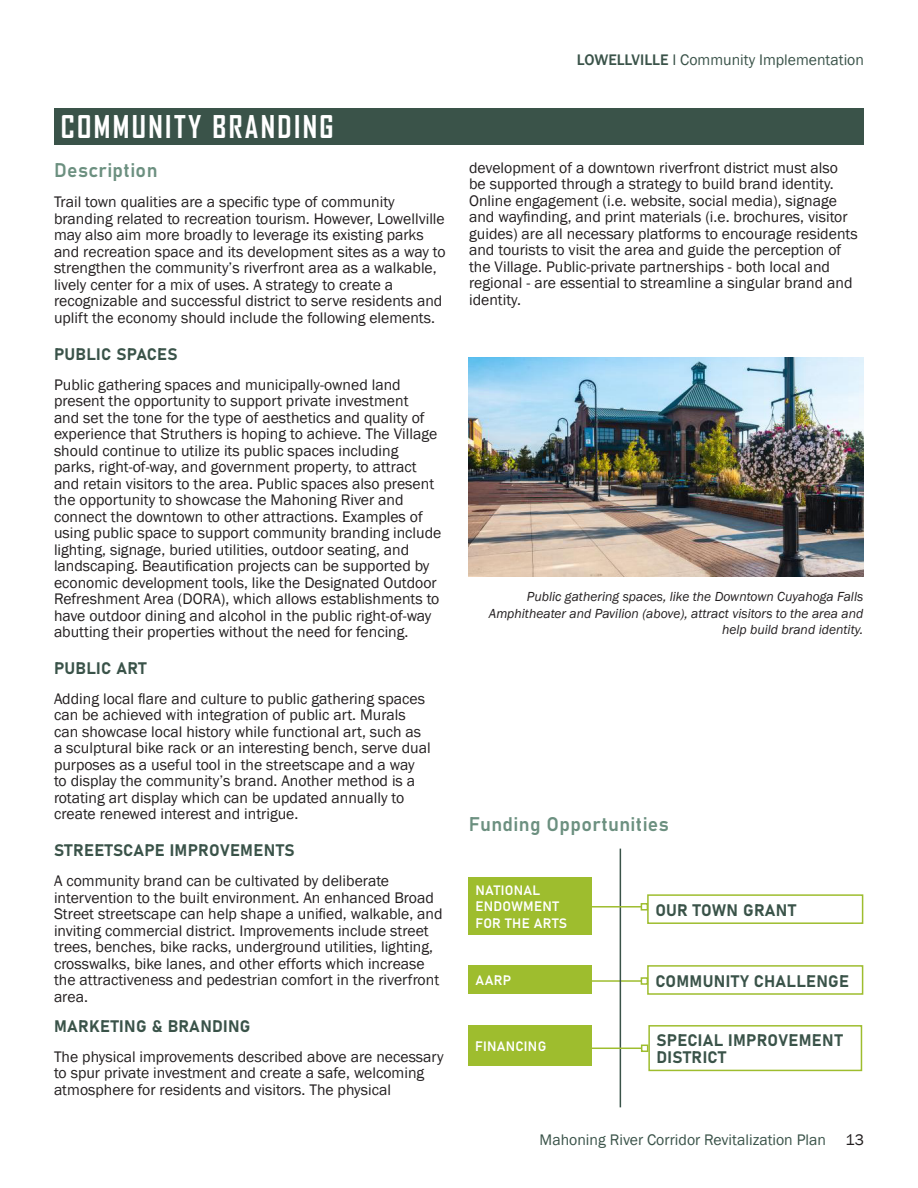
<style>
.page{position:relative;width:918px;height:1188px;background:#fff}
.page>*{position:absolute;margin:0;border:0;box-sizing:border-box;transform-origin:0 0}
.Heading{font:700 30px "Agency FB";letter-spacing:.08em;color:#fff}
.Subheading{font:19.5px "Bahnschrift";letter-spacing:.02em;color:#6c9080}
.Body_Text{font:19.5px "Bahnschrift";letter-spacing:.02em;color:#6c9080}
.Heading3{font:16.5px/16.5px "Bahnschrift";letter-spacing:.02em;color:#3a5349}
.Body_Text-2{font:15.75px/16.5px "Franklin Gothic";color:#231f20}
.Heading3-2{font:15.75px/16.5px "Franklin Gothic";color:#231f20}
.Body_Text-3{font:15.75px "Franklin Gothic";color:#3a5349}
.Captions{font:italic 13.5px/16.5px "Franklin Gothic";color:#231f20;text-align:right}
.Map_Label{font:13.5px/16.5px "Bahnschrift";letter-spacing:.02em;color:#fff}
.s1{font-weight:500}
.s2{color:#231f20}
</style>
<div class="page">
<img style="left:468px;top:357px;width:395px;height:219px">
<div style="left:54px;top:108px;width:809px;height:36px;background:#3a5349"></div>
<hr style="left:581px;top:980px;width:60px;height:2px;background:#9ebd2e">
<div style="left:641px;top:977px;width:7px;height:8px;border:2px solid #9ebd2e"></div>
<div style="left:469px;top:965px;width:123px;height:29px;background:#9ebd2e"></div>
<div style="left:647px;top:965px;width:216px;height:30px;border:2px solid #9ebd2e"></div>
<hr style="left:620px;top:849px;width:1px;height:258px;background:#3a5349">
<hr style="left:581px;top:906px;width:60px;height:2px;background:#9ebd2e">
<div style="left:641px;top:903px;width:7px;height:8px;border:2px solid #9ebd2e"></div>
<div style="left:469px;top:877px;width:123px;height:58px;background:#9ebd2e"></div>
<div style="left:647px;top:894px;width:216px;height:30px;border:2px solid #9ebd2e"></div>
<hr style="left:581px;top:1048px;width:61px;height:1px;background:#9ebd2e">
<div style="left:641px;top:1045px;width:7px;height:7px;border:2px solid #9ebd2e"></div>
<div style="left:468px;top:1025px;width:124px;height:41px;background:#9ebd2e"></div>
<div style="left:648px;top:1025px;width:214px;height:46px;border:2px solid #9ebd2e"></div>
<p class="Heading" style="left:61px;top:108px;width:274px">COMMUNITY BRANDING</p>
<p class="Body_Text" style="left:54px;top:156px;width:105px">Description</p>
<p class="Body_Text-2" style="left:54px;top:194px;width:393px">Trail town qualities are a specific type of community branding related to recreation tourism. However, Lowellville may also aim more broadly to leverage its existing parks and recreation space and its development sites as a way to strengthen the community’s riverfront area as a walkable, lively center for a mix of uses. A strategy to create a recognizable and successful district to serve residents and uplift the economy should include the following elements.</p>
<p class="Heading3" style="left:54px;top:345px;width:125px">PUBLIC SPACES</p>
<p class="Body_Text-2" style="left:54px;top:377px;width:389px">Public gathering spaces and municipally-owned land present the opportunity to support private investment<br>and set the tone for the type of aesthetics and quality of experience that Struthers is hoping to achieve. The Village should continue to utilize its public spaces including parks, right-of-way, and government property, to attract and retain visitors to the area. Public spaces also present the opportunity to showcase the Mahoning River and connect the downtown to other attractions. Examples of using public space to support community branding include lighting, signage, buried utilities, outdoor seating, and landscaping. Beautification projects can be supported by economic development tools, like the Designated Outdoor Refreshment Area (DORA), which allows establishments to have outdoor dining and alcohol in the public right-of-way abutting their properties without the need for fencing.</p>
<p class="Heading3" style="left:54px;top:659px;width:94px">PUBLIC ART</p>
<p class="Body_Text-2" style="left:54px;top:691px;width:378px">Adding local flare and culture to public gathering spaces can be achieved with integration of public art. Murals can showcase local history while functional art, such as a sculptural bike rack or an interesting bench, serve dual purposes as a useful tool in the streetscape and a way to display the community’s brand. Another method is a rotating art display which can be updated annually to create renewed interest and intrigue.</p>
<p class="Heading3" style="left:54px;top:841px;width:242px">STREETSCAPE IMPROVEMENTS</p>
<p class="Heading3-2" style="left:54px;top:873px;width:390px">A community brand can be cultivated by deliberate intervention to the built environment. An enhanced Broad Street streetscape can help shape a unified, walkable, and inviting commercial district. Improvements include street trees, benches, bike racks, underground utilities, lighting, crosswalks, bike lanes, and other efforts which increase the attractiveness and pedestrian comfort in the riverfront area.</p>
<p class="Heading3" style="left:54px;top:1017px;width:198px">MARKETING &amp; BRANDING</p>
<p class="Body_Text-2" style="left:54px;top:1049px;width:391px">The physical improvements described above are necessary to spur private investment and create a safe, welcoming atmosphere for residents and visitors. The physical</p>
<p class="Body_Text-3" style="left:577px;top:50px;width:289px"><span class="s1">LOWELLVILLE</span> I Community Implementation</p>
<p class="Body_Text-2" style="left:469px;top:160px;width:390px">development of a downtown riverfront district must also be supported through a strategy to build brand identity.<br>Online engagement (i.e. website, social media), signage and wayfinding, and print materials (i.e. brochures, visitor guides) are all necessary platforms to encourage residents and tourists to visit the area and guide the perception of the Village. Public-private partnerships - both local and regional - are essential to streamline a singular brand and identity.</p>
<p class="Captions" style="left:489px;top:589px;width:376px">Public gathering spaces, like the Downtown Cuyahoga Falls<br>Amphitheater and Pavilion (above), attract visitors to the area and help build brand identity.</p>
<p class="Subheading" style="left:469px;top:810px;width:202px">Funding Opportunities</p>
<p class="Map_Label" style="left:476px;top:881px;width:93px">NATI ONAL<br>ENDOWMENT<br>FOR THE ARTS</p>
<p class="Heading3" style="left:655px;top:901px;width:142px">OUR TOWN GRANT</p>
<p class="Map_Label" style="left:476px;top:971px;width:37px">AARP</p>
<p class="Heading3" style="left:655px;top:971px;width:195px">COMMUNITY CHALLENGE</p>
<p class="Map_Label" style="left:475px;top:1037px;width:71px">FINANCING</p>
<p class="Heading3" style="left:657px;top:1031px;width:187px">SPECIAL IMPROVEMENT<br>DISTRICT</p>
<p class="Body_Text-3" style="left:540px;top:1130px;width:326px">Mahoning River Corridor Revitalization Plan <span class="s2">13</span></p>
</div>
